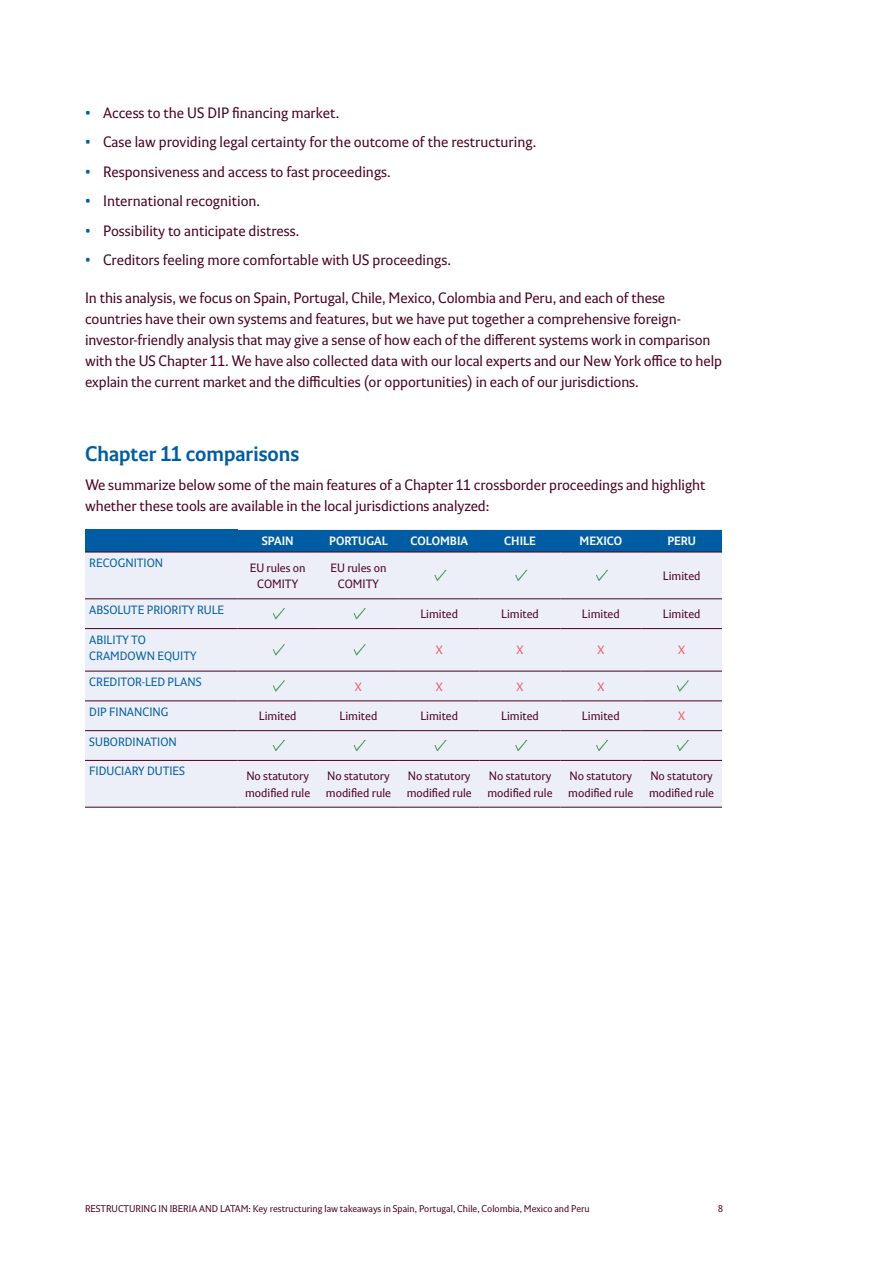
<style>
.page{position:relative;width:893px;height:1263px;background:#fff}
.page>*{position:absolute;margin:0;border:0;box-sizing:border-box;transform-origin:0 0}
.t1{font:700 21px "Cuatrecasas Text";color:#005da4}
.t2{font:15px/21px "Cuatrecasas Text";letter-spacing:-.005em;color:#4b0022}
.t3{font:12px/16.5px "Cuatrecasas Text";color:#4b0022}
.t4{font:12px/16.5px "Cuatrecasas Text";color:#005da4}
.t5{font:700 12px "Cuatrecasas Text";color:#fff}
.t6{font:12px "Cuatrecasas Text";color:#f15b61}
.t7{font:9.75px "Cuatrecasas Text";color:#4b0022}
.s1{color:#005da4}
</style>
<div class="page">
<div style="left:85px;top:530px;width:152px;height:22px;background:#005da4"></div>
<div style="left:237px;top:530px;width:485px;height:22px;background:#005da4"></div>
<div style="left:85px;top:553px;width:637px;height:254px;background:#eceff7"></div>
<hr style="left:85px;top:628px;width:152px;height:1px;background:#4b0022">
<hr style="left:237px;top:628px;width:81px;height:1px;background:#4b0022">
<hr style="left:318px;top:628px;width:81px;height:1px;background:#4b0022">
<hr style="left:399px;top:628px;width:81px;height:1px;background:#4b0022">
<hr style="left:480px;top:628px;width:80px;height:1px;background:#4b0022">
<hr style="left:560px;top:628px;width:81px;height:1px;background:#4b0022">
<hr style="left:641px;top:628px;width:81px;height:1px;background:#4b0022">
<hr style="left:85px;top:671px;width:152px;height:1px;background:#4b0022">
<hr style="left:237px;top:671px;width:81px;height:1px;background:#4b0022">
<hr style="left:318px;top:671px;width:81px;height:1px;background:#4b0022">
<hr style="left:399px;top:671px;width:81px;height:1px;background:#4b0022">
<hr style="left:480px;top:671px;width:80px;height:1px;background:#4b0022">
<hr style="left:560px;top:671px;width:81px;height:1px;background:#4b0022">
<hr style="left:641px;top:671px;width:81px;height:1px;background:#4b0022">
<hr style="left:85px;top:701px;width:152px;height:1px;background:#4b0022">
<hr style="left:237px;top:701px;width:81px;height:1px;background:#4b0022">
<hr style="left:318px;top:701px;width:81px;height:1px;background:#4b0022">
<hr style="left:399px;top:701px;width:81px;height:1px;background:#4b0022">
<hr style="left:480px;top:701px;width:80px;height:1px;background:#4b0022">
<hr style="left:560px;top:701px;width:81px;height:1px;background:#4b0022">
<hr style="left:641px;top:701px;width:81px;height:1px;background:#4b0022">
<hr style="left:85px;top:730px;width:152px;height:1px;background:#4b0022">
<hr style="left:237px;top:730px;width:81px;height:1px;background:#4b0022">
<hr style="left:318px;top:730px;width:81px;height:1px;background:#4b0022">
<hr style="left:399px;top:730px;width:81px;height:1px;background:#4b0022">
<hr style="left:480px;top:730px;width:80px;height:1px;background:#4b0022">
<hr style="left:560px;top:730px;width:81px;height:1px;background:#4b0022">
<hr style="left:641px;top:730px;width:81px;height:1px;background:#4b0022">
<hr style="left:85px;top:760px;width:152px;height:1px;background:#4b0022">
<hr style="left:237px;top:760px;width:81px;height:1px;background:#4b0022">
<hr style="left:318px;top:760px;width:81px;height:1px;background:#4b0022">
<hr style="left:399px;top:760px;width:81px;height:1px;background:#4b0022">
<hr style="left:480px;top:760px;width:80px;height:1px;background:#4b0022">
<hr style="left:560px;top:760px;width:81px;height:1px;background:#4b0022">
<hr style="left:641px;top:760px;width:81px;height:1px;background:#4b0022">
<hr style="left:85px;top:552px;width:152px;height:1px;background:#4b0022">
<hr style="left:237px;top:552px;width:81px;height:1px;background:#4b0022">
<hr style="left:318px;top:552px;width:81px;height:1px;background:#4b0022">
<hr style="left:399px;top:552px;width:81px;height:1px;background:#4b0022">
<hr style="left:480px;top:552px;width:80px;height:1px;background:#4b0022">
<hr style="left:560px;top:552px;width:81px;height:1px;background:#4b0022">
<hr style="left:641px;top:552px;width:81px;height:1px;background:#4b0022">
<hr style="left:85px;top:598px;width:152px;height:1px;background:#4b0022">
<hr style="left:237px;top:598px;width:81px;height:1px;background:#4b0022">
<hr style="left:318px;top:598px;width:81px;height:1px;background:#4b0022">
<hr style="left:399px;top:598px;width:81px;height:1px;background:#4b0022">
<hr style="left:480px;top:598px;width:80px;height:1px;background:#4b0022">
<hr style="left:560px;top:598px;width:81px;height:1px;background:#4b0022">
<hr style="left:641px;top:598px;width:81px;height:1px;background:#4b0022">
<hr style="left:85px;top:807px;width:152px;height:1px;background:#4b0022">
<hr style="left:237px;top:807px;width:81px;height:1px;background:#4b0022">
<hr style="left:318px;top:807px;width:81px;height:1px;background:#4b0022">
<hr style="left:399px;top:807px;width:81px;height:1px;background:#4b0022">
<hr style="left:480px;top:807px;width:80px;height:1px;background:#4b0022">
<hr style="left:560px;top:807px;width:81px;height:1px;background:#4b0022">
<hr style="left:641px;top:807px;width:81px;height:1px;background:#4b0022">
<svg style="left:434px;top:570px;width:13px;height:11px"></svg>
<svg style="left:515px;top:570px;width:12px;height:11px"></svg>
<svg style="left:596px;top:570px;width:12px;height:11px"></svg>
<svg style="left:273px;top:608px;width:12px;height:11px"></svg>
<svg style="left:353px;top:608px;width:13px;height:11px"></svg>
<svg style="left:273px;top:644px;width:12px;height:11px"></svg>
<svg style="left:353px;top:644px;width:13px;height:11px"></svg>
<svg style="left:273px;top:680px;width:12px;height:11px"></svg>
<svg style="left:677px;top:680px;width:12px;height:11px"></svg>
<svg style="left:273px;top:740px;width:12px;height:11px"></svg>
<svg style="left:353px;top:740px;width:13px;height:11px"></svg>
<svg style="left:434px;top:740px;width:13px;height:11px"></svg>
<svg style="left:515px;top:740px;width:13px;height:11px"></svg>
<svg style="left:596px;top:740px;width:12px;height:11px"></svg>
<svg style="left:677px;top:740px;width:12px;height:11px"></svg>
<p class="t2" style="left:85px;top:103px;width:256px"><span class="s1">•</span> Access to the US DIP financing market.</p>
<p class="t2" style="left:85px;top:132px;width:453px"><span class="s1">•</span> Case law providing legal certainty for the outcome of the restructuring.</p>
<p class="t2" style="left:85px;top:162px;width:307px"><span class="s1">•</span> Responsiveness and access to fast proceedings.</p>
<p class="t2" style="left:85px;top:191px;width:177px"><span class="s1">•</span> International recognition.</p>
<p class="t2" style="left:85px;top:221px;width:216px"><span class="s1">•</span> Possibility to anticipate distress.</p>
<p class="t2" style="left:85px;top:250px;width:367px"><span class="s1">•</span> Creditors feeling more comfortable with US proceedings.</p>
<p class="t2" style="left:85px;top:288px;width:639px">In this analysis, we focus on Spain, Portugal, Chile, Mexico, Colombia and Peru, and each of these countries have their own systems and features, but we have put together a comprehensive foreign&shy;investor-friendly analysis that may give a sense of how each of the different systems work in comparison with the US Chapter 11. We have also collected data with our local experts and our New York office to help explain the current market and the difficulties (or opportunities) in each of our jurisdictions.</p>
<h1 class="t1" style="left:85px;top:442px;width:216px">Chapter 11 comparisons</h1>
<p class="t2" style="left:85px;top:475px;width:622px">We summarize below some of the main features of a Chapter 11 crossborder proceedings and highlight whether these tools are available in the local jurisdictions analyzed:</p>
<p class="t5" style="left:262px;top:535px;width:33px">SPAIN</p>
<p class="t5" style="left:329px;top:535px;width:60px">PORTUGAL</p>
<p class="t5" style="left:410px;top:535px;width:59px">COLOMBIA</p>
<p class="t5" style="left:504px;top:535px;width:33px">CHILE</p>
<p class="t5" style="left:579px;top:535px;width:44px">MEXICO</p>
<p class="t5" style="left:667px;top:535px;width:30px">PERU</p>
<p class="t4" style="left:89px;top:555px;width:75px">RECOGNITION</p>
<p class="t3" style="left:250px;top:560px;width:57px;text-align:center">EU rules on<br>COMITY</p>
<p class="t3" style="left:330px;top:560px;width:57px;text-align:center">EU rules on<br>COMITY</p>
<p class="t3" style="left:663px;top:568px;width:39px">Limited</p>
<p class="t4" style="left:89px;top:602px;width:136px">ABSOLUTE PRIORITY RULE</p>
<p class="t3" style="left:420px;top:606px;width:39px">Limited</p>
<p class="t3" style="left:501px;top:606px;width:39px">Limited</p>
<p class="t3" style="left:582px;top:606px;width:39px">Limited</p>
<p class="t3" style="left:663px;top:606px;width:39px">Limited</p>
<p class="t4" style="left:89px;top:632px;width:109px">ABILITY TO<br>CRAMDOWN EQUITY</p>
<p class="t6" style="left:436px;top:644px;width:8px">X</p>
<p class="t6" style="left:517px;top:644px;width:8px">X</p>
<p class="t6" style="left:597px;top:644px;width:8px">X</p>
<p class="t6" style="left:678px;top:644px;width:8px">X</p>
<p class="t4" style="left:89px;top:674px;width:114px">CREDITOR-LED PLANS</p>
<p class="t6" style="left:355px;top:680px;width:8px">X</p>
<p class="t6" style="left:436px;top:680px;width:8px">X</p>
<p class="t6" style="left:517px;top:680px;width:8px">X</p>
<p class="t6" style="left:597px;top:680px;width:8px">X</p>
<p class="t4" style="left:89px;top:704px;width:81px">DIP FINANCING</p>
<p class="t3" style="left:259px;top:708px;width:39px">Limited</p>
<p class="t3" style="left:340px;top:708px;width:39px">Limited</p>
<p class="t3" style="left:420px;top:708px;width:39px">Limited</p>
<p class="t3" style="left:501px;top:708px;width:39px">Limited</p>
<p class="t3" style="left:582px;top:708px;width:39px">Limited</p>
<p class="t6" style="left:678px;top:710px;width:8px">X</p>
<p class="t4" style="left:89px;top:734px;width:89px">SUBORDINATION</p>
<p class="t4" style="left:89px;top:763px;width:97px">FIDUCIARY DUTIES</p>
<p class="t3" style="left:245px;top:768px;width:67px">No statutory modified rule</p>
<p class="t3" style="left:326px;top:768px;width:67px">No statutory modified rule</p>
<p class="t3" style="left:407px;top:768px;width:67px">No statutory modified rule</p>
<p class="t3" style="left:487px;top:768px;width:67px">No statutory modified rule</p>
<p class="t3" style="left:568px;top:768px;width:67px">No statutory modified rule</p>
<p class="t3" style="left:649px;top:768px;width:67px">No statutory modified rule</p>
<p class="t7" style="left:85px;top:1203px;width:506px">RESTRUCTURING IN IBERIA AND LATAM: Key restructuring law takeaways in Spain, Portugal, Chile, Colombia, Mexico and Peru</p>
<p class="t7" style="left:718px;top:1203px;width:6px">8</p>
</div>
